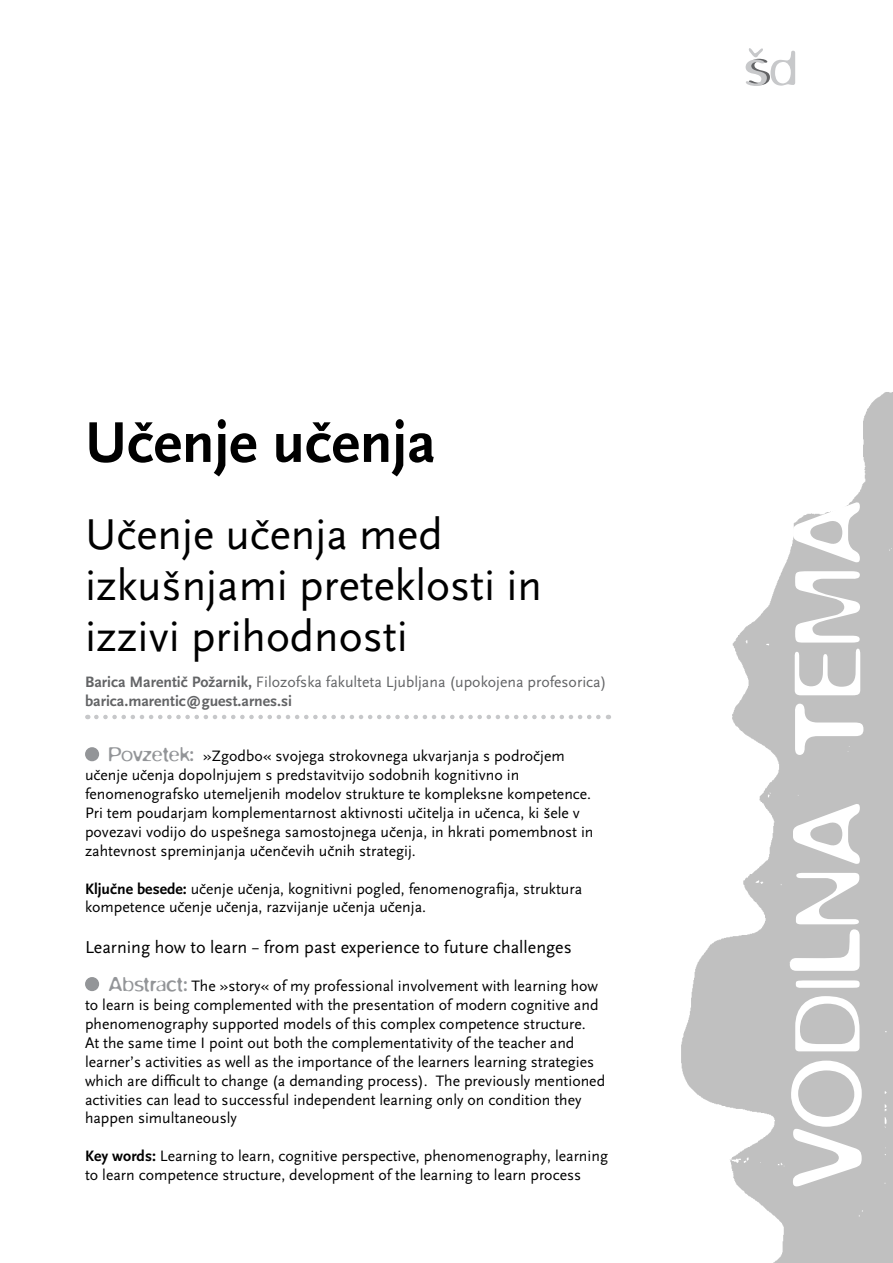
<style>
.page{position:relative;width:893px;height:1263px;background:#fff}
.page>*{position:absolute;margin:0;border:0;box-sizing:border-box;transform-origin:0 0}
.t1{font:300 106.8px "Blur";color:#fff}
.t2{font:700 60px "AE Scala Sans";color:#000}
.t3{font:45px/51px "AE Scala Sans";color:#000}
.t4{font:18px "AE Scala Sans";color:#000}
.t5{font:15.75px/18.9px "AE Scala Sans";color:#000}
.t6{font:700 15.75px/18.9px "AE Scala Sans";color:#636466}
.t7{font:700 15px "AE Scala";color:#939598}
.s1{font-weight:400}
.s2{font-family:"Blur";font-weight:300;font-size:22.5px;color:#939598}
.s3{font-weight:700}
</style>
<div class="page">
<img style="left:681px;top:392px;width:212px;height:871px">
<svg style="left:746px;top:48px;width:49px;height:38px"></svg>
<svg style="left:96px;top:715px;width:513px;height:4px"></svg>
<div style="left:85px;top:747px;width:14px;height:14px;background:#939598;border-radius:50%"></div>
<div style="left:85px;top:977px;width:14px;height:14px;background:#939598;border-radius:50%"></div>
<h2 class="t2" style="left:85px;top:410px;width:352px">Učenje učenja</h2>
<h3 class="t3" style="left:85px;top:510px;width:459px">Učenje učenja med izkušnjami preteklosti in izzivi prihodnosti</h3>
<p class="t6" style="left:85px;top:673px;width:523px">Barica Marentič Požarnik, <span class="s1">Filozofska fakulteta Ljubljana (upokojena profesorica) </span>barica.marentic@guest.arnes.si</p>
<p class="t5" style="left:85px;top:747px;width:510px;text-indent:23px"><span class="s2">Povzetek:</span> »Zgodbo« svojega strokovnega ukvarjanja s področjem učenje učenja dopolnjujem s predstavitvijo sodobnih kognitivno in fenomenografsko utemeljenih modelov strukture te kompleksne kompetence.<br>Pri tem poudarjam komplementarnost aktivnosti učitelja in učenca, ki šele v povezavi vodijo do uspešnega samostojnega učenja, in hkrati pomembnost in zahtevnost spreminjanja učenčevih učnih strategij.</p>
<p class="t5" style="left:85px;top:879px;width:499px"><span class="s3">Ključne besede:</span> učenje učenja, kognitivni pogled, fenomenografija, struktura kompetence učenje učenja, razvijanje učenja učenja.</p>
<p class="t4" style="left:85px;top:938px;width:488px">Learning how to learn – from past experience to future challenges</p>
<p class="t5" style="left:85px;top:977px;width:522px;text-indent:23px"><span class="s2">Abstract:</span> The »story« of my professional involvement with learning how to learn is being complemented with the presentation of modern cognitive and phenomenography supported models of this complex competence structure.<br>At the same time I point out both the complementativity of the teacher and learner’s activities as well as the importance of the learners learning strategies which are difficult to change (a demanding process). The previously mentioned activities can lead to successful independent learning only on condition they happen simultaneously</p>
<p class="t5" style="left:85px;top:1147px;width:524px"><span class="s3">Key words:</span> Learning to learn, cognitive perspective, phenomenography, learning to learn competence structure, development of the learning to learn process</p>
<h1 class="t1" style="left:767px;top:1188px;width:690px;rotate:-90deg">VODILNA TEMA</h1>
<p class="t7" style="left:800px;top:1170px;width:10px">&gt;</p>
</div>
